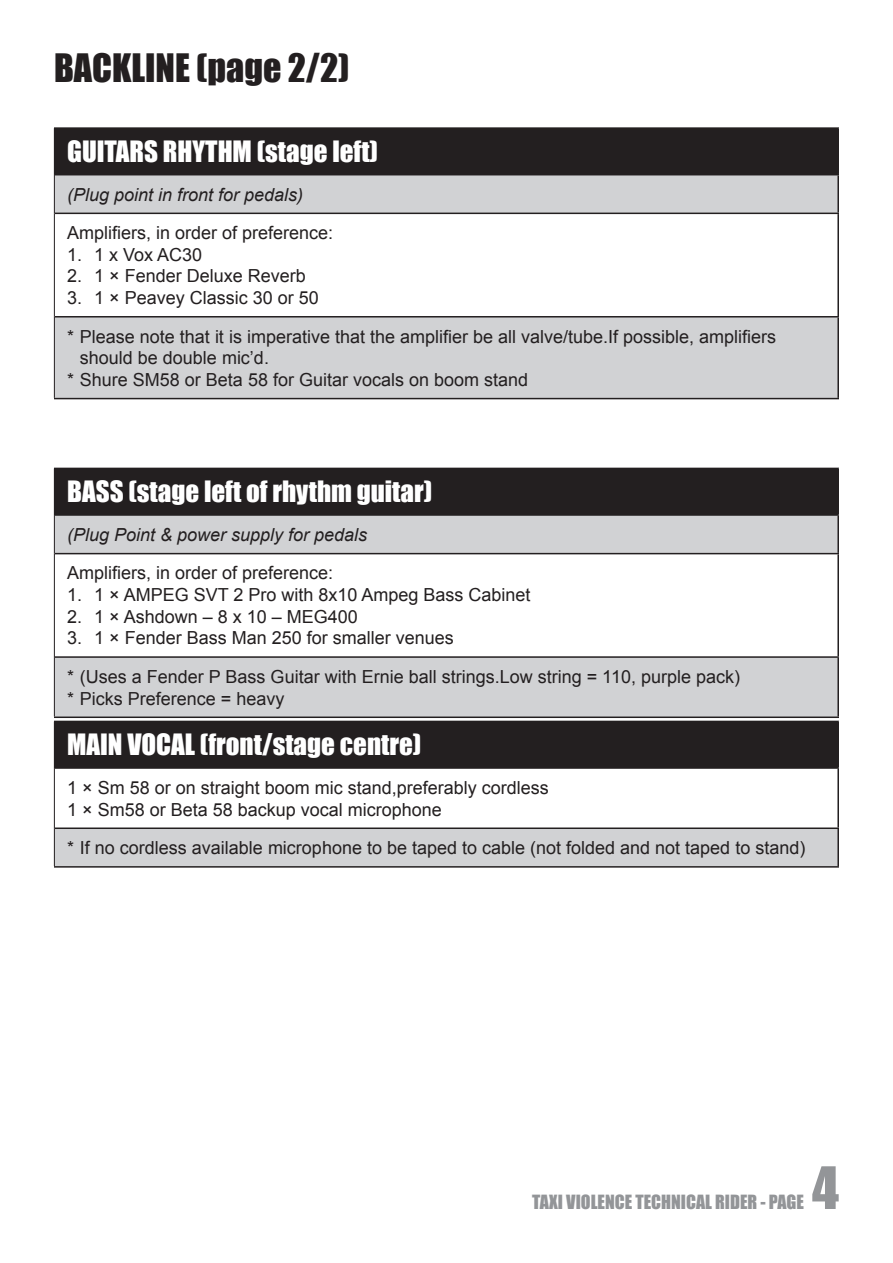
<style>
.page{position:relative;width:893px;height:1263px;background:#fff}
.page>*{position:absolute;margin:0;border:0;box-sizing:border-box;transform-origin:0 0}
.t1{font:54px "Impact";color:#939598}
.t2{font:36px "Impact";color:#231f20}
.t3{font:27px "Impact";color:#fff}
.t4{font:18px/38.5px "Arial";color:#231f20}
.t5{font:italic 18px "Arial";color:#231f20}
.t6{font:18px "Impact";color:#939598}
</style>
<div class="page">
<div style="left:54px;top:468px;width:784px;height:47px;background:#231f20"></div>
<div style="left:55px;top:516px;width:782px;height:200px;background:#d1d2d4"></div>
<div style="left:54px;top:554px;width:784px;height:103px;background:#fff"></div>
<hr style="left:837px;top:468px;width:2px;height:46px;background:#231f20">
<hr style="left:55px;top:514px;width:784px;height:2px;background:#231f20">
<hr style="left:837px;top:516px;width:2px;height:37px;background:#231f20">
<hr style="left:55px;top:553px;width:784px;height:1px;background:#231f20">
<hr style="left:837px;top:554px;width:2px;height:102px;background:#231f20">
<hr style="left:55px;top:656px;width:784px;height:2px;background:#231f20">
<hr style="left:837px;top:658px;width:2px;height:58px;background:#231f20">
<hr style="left:54px;top:716px;width:785px;height:2px;background:#231f20">
<hr style="left:54px;top:515px;width:1px;height:39px;background:#231f20">
<hr style="left:54px;top:554px;width:1px;height:103px;background:#231f20">
<hr style="left:54px;top:657px;width:1px;height:59px;background:#231f20">
<div style="left:54px;top:721px;width:784px;height:47px;background:#231f20"></div>
<div style="left:54px;top:828px;width:784px;height:39px;background:#d1d2d4"></div>
<hr style="left:837px;top:721px;width:2px;height:46px;background:#231f20">
<hr style="left:55px;top:767px;width:784px;height:2px;background:#231f20">
<hr style="left:837px;top:769px;width:2px;height:58px;background:#231f20">
<hr style="left:55px;top:827px;width:784px;height:2px;background:#231f20">
<hr style="left:837px;top:829px;width:2px;height:37px;background:#231f20">
<hr style="left:54px;top:866px;width:785px;height:2px;background:#231f20">
<hr style="left:54px;top:768px;width:1px;height:60px;background:#231f20">
<hr style="left:54px;top:828px;width:1px;height:38px;background:#231f20">
<div style="left:54px;top:128px;width:784px;height:47px;background:#231f20"></div>
<div style="left:55px;top:175px;width:782px;height:223px;background:#d1d2d4"></div>
<div style="left:54px;top:213px;width:784px;height:104px;background:#fff"></div>
<hr style="left:837px;top:128px;width:2px;height:46px;background:#231f20">
<hr style="left:55px;top:174px;width:784px;height:1px;background:#231f20">
<hr style="left:837px;top:175px;width:2px;height:38px;background:#231f20">
<hr style="left:55px;top:213px;width:784px;height:1px;background:#231f20">
<hr style="left:837px;top:214px;width:2px;height:102px;background:#231f20">
<hr style="left:55px;top:316px;width:784px;height:1px;background:#231f20">
<hr style="left:837px;top:317px;width:2px;height:81px;background:#231f20">
<hr style="left:54px;top:398px;width:785px;height:1px;background:#231f20">
<hr style="left:54px;top:127px;width:785px;height:1px;background:#231f20">
<hr style="left:54px;top:175px;width:1px;height:38px;background:#231f20">
<hr style="left:54px;top:213px;width:1px;height:104px;background:#231f20">
<hr style="left:54px;top:317px;width:1px;height:81px;background:#231f20">
<h2 class="t2" style="left:54px;top:40px;width:297px">BACKLINE (page 2/2)</h2>
<h3 class="t3" style="left:67px;top:130px;width:312px">GUITARS RHYTHM (stage left)</h3>
<p class="t5" style="left:67px;top:183px;width:238px">(Plug point in front for pedals)</p>
<p class="t4" style="left:67px;top:214px;width:268px">Amplifiers, in order of preference:</p>
<p class="t4" style="left:67px;top:235px;width:137px">1. 1 x Vox AC30</p>
<p class="t4" style="left:67px;top:257px;width:240px">2. 1 × Fender Deluxe Reverb</p>
<p class="t4" style="left:67px;top:279px;width:711px">3. 1 × Peavey Classic 30 or 50<br>* Please note that it is imperative that the amplifier be all valve/tube.If possible, amplifiers</p>
<p class="t4" style="left:67px;top:347px;width:462px;line-height:21.6px;text-indent:13px">should be double mic’d.<br>* Shure SM58 or Beta 58 for Guitar vocals on boom stand</p>
<h3 class="t3" style="left:67px;top:471px;width:367px">BASS (stage left of rhythm guitar)</h3>
<p class="t5" style="left:67px;top:523px;width:302px">(Plug Point &amp; power supply for pedals</p>
<p class="t4" style="left:67px;top:554px;width:268px">Amplifiers, in order of preference:</p>
<p class="t4" style="left:67px;top:576px;width:465px">1. 1 × AMPEG SVT 2 Pro with 8x10 Ampeg Bass Cabinet</p>
<p class="t4" style="left:67px;top:597px;width:292px">2. 1 × Ashdown – 8 x 10 – MEG400</p>
<p class="t4" style="left:67px;top:619px;width:674px">3. 1 × Fender Bass Man 250 for smaller venues<br>* (Uses a Fender P Bass Guitar with Ernie ball strings.Low string = 110, purple pack)</p>
<p class="t4" style="left:67px;top:679px;width:219px">* Picks Preference = heavy</p>
<h3 class="t3" style="left:67px;top:724px;width:356px">MAIN VOCAL (front/stage centre)</h3>
<p class="t4" style="left:67px;top:777px;width:483px;line-height:21.6px">1 × Sm 58 or on straight boom mic stand,preferably cordless<br>1 × Sm58 or Beta 58 backup vocal microphone</p>
<p class="t4" style="left:67px;top:829px;width:740px">* If no cordless available microphone to be taped to cable (not folded and not taped to stand)</p>
<p class="t6" style="left:532px;top:1188px;width:273px">TAXI VIOLENCE TECHNICAL RIDER - PAGE</p>
<h1 class="t1" style="left:812px;top:1146px;width:28px">4</h1>
</div>
